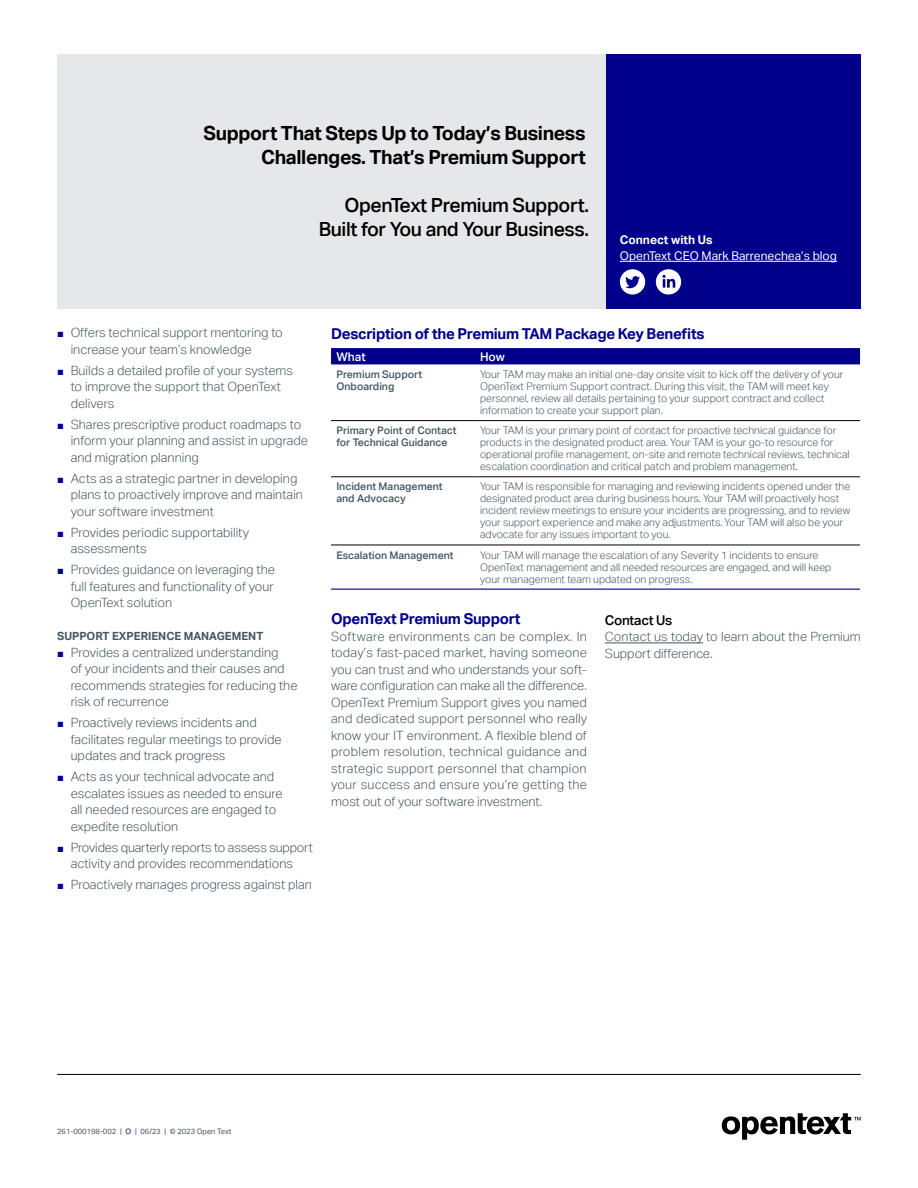
<style>
.page{position:relative;width:918px;height:1188px;background:#fff}
.page>*{position:absolute;margin:0;border:0;box-sizing:border-box;transform-origin:0 0}
.t1{font:700 19.5px/24px "Aktiv Grotesk";letter-spacing:-.02em;color:#000;text-align:right}
.t2{font:500 19.5px/24px "Aktiv Grotesk";letter-spacing:-.02em;color:#000;text-align:right}
.t3{font:700 15px "Aktiv Grotesk";letter-spacing:-.02em;color:#00008b}
.t4{font:500 13.5px "Aktiv Grotesk";letter-spacing:-.02em;color:#000}
.t5{font:300 12.75px/16.5px "Aktiv Grotesk";color:#455560}
.t6{font:12px "Aktiv Grotesk";color:#fff}
.t7{font:700 12px "Aktiv Grotesk";color:#fff}
.t8{font:500 12px "Aktiv Grotesk";color:#fff}
.t9{font:700 11.25px "Aktiv Grotesk";color:#455560}
.t10{font:300 10.5px/12px "Aktiv Grotesk";color:#455560}
.t11{font:500 10.5px/12px "Aktiv Grotesk";color:#455560}
.t12{font:7.5px "Aktiv Grotesk";color:#455560}
.s1{font-family:"Arial";font-weight:400;font-size:11.25px;color:#00008b}
.s2{color:#00008b}
</style>
<div class="page">
<hr style="left:605px;top:643px;width:98px;height:1px;background:#455560">
<div style="left:57px;top:54px;width:550px;height:254px;background:#e6e7e8"></div>
<div style="left:331px;top:348px;width:529px;height:16px;background:#00008b"></div>
<hr style="left:331px;top:545px;width:144px;height:1px;background:#000">
<hr style="left:475px;top:545px;width:385px;height:1px;background:#000">
<hr style="left:331px;top:420px;width:144px;height:1px;background:#000">
<hr style="left:475px;top:420px;width:385px;height:1px;background:#000">
<hr style="left:331px;top:477px;width:144px;height:1px;background:#000">
<hr style="left:475px;top:477px;width:385px;height:1px;background:#000">
<hr style="left:331px;top:589px;width:144px;height:1px;background:#00008b">
<hr style="left:475px;top:589px;width:385px;height:1px;background:#00008b">
<hr style="left:57px;top:1074px;width:804px;height:1px;background:#000">
<div style="left:606px;top:54px;width:255px;height:254px;background:#00008b"></div>
<hr style="left:620px;top:261px;width:217px;height:1px;background:#fff">
<div style="left:620px;top:269px;width:25px;height:26px;background:#fff;border-radius:50%"></div>
<svg style="left:625px;top:276px;width:15px;height:12px"></svg>
<div style="left:656px;top:269px;width:25px;height:26px;background:#fff;border-radius:50%"></div>
<svg style="left:663px;top:275px;width:12px;height:13px"></svg>
<svg style="left:722px;top:1113px;width:139px;height:27px"></svg>
<h1 class="t1" style="left:204px;top:121px;width:384px">Support That Steps Up to Today’s Business<br>Challenges. That’s Premium Support</h1>
<h1 class="t2" style="left:319px;top:193px;width:272px">OpenText Premium Support.<br>Built for You and Your Business.</h1>
<p class="t7" style="left:620px;top:232px;width:94px">Connect with Us</p>
<p class="t6" style="left:620px;top:248px;width:219px">OpenText CEO Mark Barre nechea’s blog</p>
<p class="t5" style="left:71px;top:325px;width:214px;text-indent:-14px"><span class="s1">■</span> Offers technical support mentoring to increase your team’s knowledge</p>
<p class="t5" style="left:71px;top:362px;width:224px;text-indent:-14px"><span class="s1">■</span> Builds a detailed profile of your systems to improve the support that OpenText delivers</p>
<p class="t5" style="left:71px;top:416px;width:239px;text-indent:-14px"><span class="s1">■</span> Shares prescriptive product roadmaps to inform your planning and assist in upgrade and migration planning</p>
<p class="t5" style="left:71px;top:470px;width:234px;text-indent:-14px"><span class="s1">■</span> Acts as a strategic partner in developing plans to proactively improve and maintain your software investment</p>
<p class="t5" style="left:71px;top:524px;width:180px;text-indent:-14px"><span class="s1">■</span> Provides periodic supportability assessments</p>
<p class="t5" style="left:71px;top:562px;width:206px;text-align:justify;text-indent:-14px"><span class="s1">■</span> Provides guidance on leveraging the full features and functionality of your OpenText solution</p>
<p class="t9" style="left:57px;top:630px;width:208px">SUPPORT EXPERIENCE MANAGEMENT</p>
<p class="t5" style="left:71px;top:644px;width:228px;text-indent:-14px"><span class="s1">■</span> Provides a centralized understanding<br>of your incidents and their causes and recommends strategies for reducing the risk of recurrence</p>
<p class="t5" style="left:71px;top:715px;width:213px;text-indent:-14px"><span class="s1">■</span> Proactively reviews incidents and facilitates regular meetings to provide updates and track progress</p>
<p class="t5" style="left:71px;top:769px;width:213px;text-indent:-14px"><span class="s1">■</span> Acts as your technical advocate and escalates issues as needed to ensure all needed resources are engaged to expedite resolution</p>
<p class="t5" style="left:57px;top:839px;width:257px;text-align:center"><span class="s1">■</span> Provides quarterly reports to assess support activity and provides recommendations</p>
<p class="t5" style="left:57px;top:877px;width:256px"><span class="s1">■</span> Proactively manages progress against plan</p>
<p class="t3" style="left:331px;top:324px;width:375px">Description of the Premium TAM Package Key Benefits</p>
<p class="t8" style="left:336px;top:349px;width:31px">What</p>
<p class="t8" style="left:480px;top:349px;width:26px">How</p>
<p class="t11" style="left:336px;top:368px;width:87px">Premium Support<br>Onboarding</p>
<p class="t10" style="left:480px;top:368px;width:365px">Your TAM may make an initial one-day onsite visit to kick off the delivery of your OpenText Premium Support contract. During this visit, the TAM will meet key personnel, review all details pertaining to your support contract and collect information to create your support plan.</p>
<p class="t11" style="left:336px;top:424px;width:122px">Primary Point of Contact for Technical Guidance</p>
<p class="t10" style="left:480px;top:425px;width:371px">Your TAM is your primary point of contact for proactive technical guidance for products in the designated product area. Your TAM is your go-to resource for operational profile management, on-site and remote technical reviews, technical escalation coordination and critical patch and problem management.</p>
<p class="t11" style="left:336px;top:481px;width:108px">Incident Management and Advocacy</p>
<p class="t10" style="left:480px;top:481px;width:372px">Your TAM is responsible for managing and reviewing incidents opened under the designated product area during business hours. Your TAM will proactively host incident review meetings to ensure your incidents are progressing, and to review your support experience and make any adjustments. Your TAM will also be your advocate for any issues important to you.</p>
<p class="t11" style="left:336px;top:549px;width:119px">Escalation Management</p>
<p class="t10" style="left:480px;top:549px;width:353px">Your TAM will manage the escalation of any Severity 1 incidents to ensure<br>OpenText management and all needed resources are engaged, and will keep your management team updated on progress.</p>
<p class="t3" style="left:331px;top:610px;width:191px">OpenText Premium Support</p>
<p class="t5" style="left:331px;top:628px;width:258px;text-align:justify">Software environments can be complex. In today’s fast-paced market, having someone you can trust and who understands your soft&shy;ware configuration can make all the difference.<br>OpenText Premium Support gives you named and dedicated support personnel who really know your IT environment. A flexible blend of problem resolution, technical guidance and strategic support personnel that champion your success and ensure you’re getting the most out of your software investment.</p>
<p class="t4" style="left:605px;top:612px;width:69px">Contact Us</p>
<p class="t5" style="left:605px;top:629px;width:257px">Contact us today to learn about the Premium<br>Support difference.</p>
<p class="t12" style="left:57px;top:1127px;width:176px">261-000198-002 | <span class="s2">O</span> | 06/23 | © 2023 Open Text</p>
</div>
